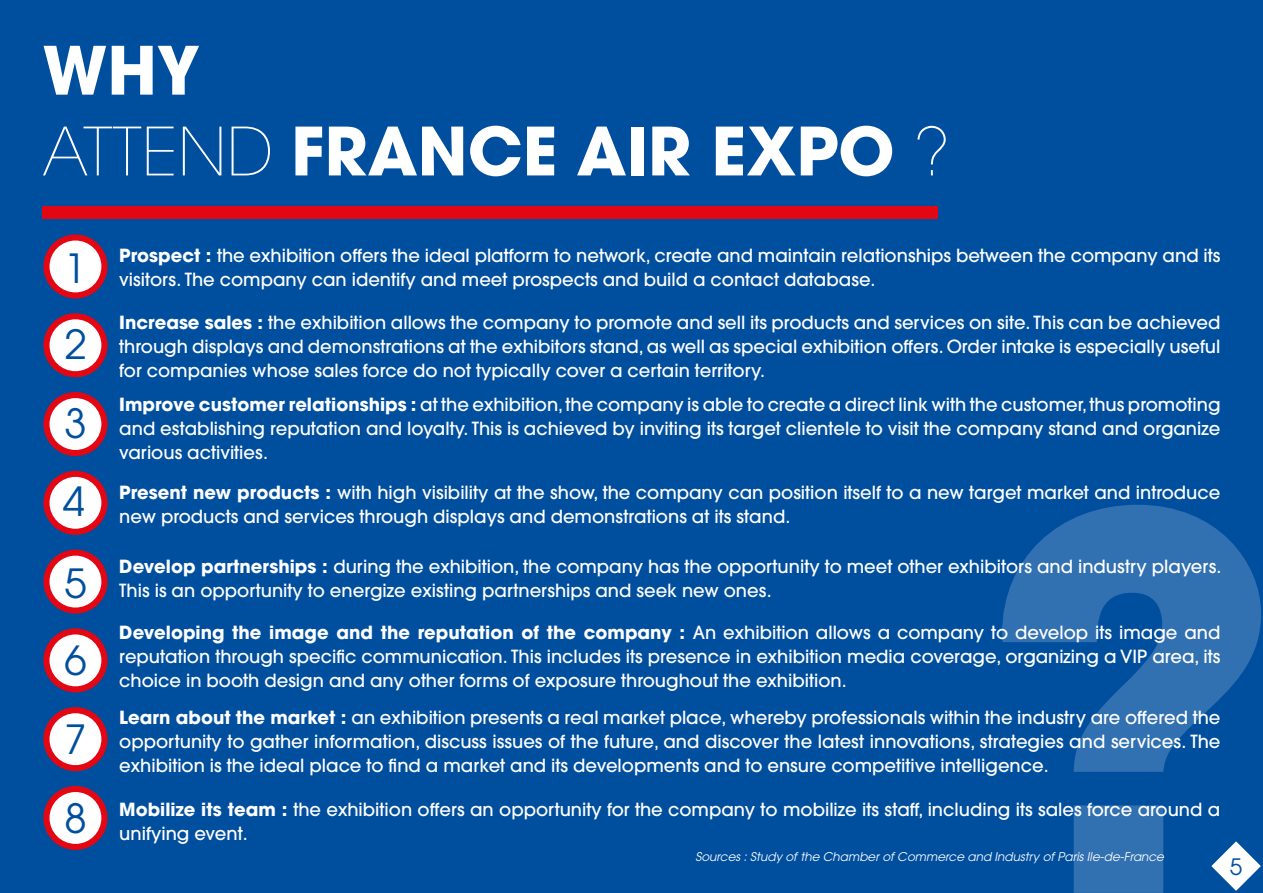
<style>
.page{position:relative;width:1263px;height:893px;background:#004f9f}
.page>*{position:absolute;margin:0;border:0;box-sizing:border-box;transform-origin:0 0}
.t1{font:700 514.8px "Avant Garde";color:#fff}
.t2{font:700 66px/80.8px "Avant Garde";color:#fff}
.t3{font:40.05px/78.6px "Avant Garde";color:#004f9f;text-align:justify}
.t4{font:22.5px "Avant Garde";color:#004f9f}
.t5{font:500 18px/24px "Avant Garde";color:#fff}
.t6{font:italic 12px "Avant Garde";color:#fff}
.s1{font-weight:200}
.s2{font-weight:700}
</style>
<div class="page">
<svg style="left:1211px;top:841px;width:50px;height:50px"></svg>
<div style="left:46px;top:237px;width:58px;height:58px;background:#fff;border-radius:50%"></div>
<div style="left:43px;top:234px;width:64px;height:64px;border:6px solid #e30613;border-radius:50%"></div>
<div style="left:46px;top:316px;width:58px;height:58px;background:#fff;border-radius:50%"></div>
<div style="left:43px;top:313px;width:64px;height:64px;border:6px solid #e30613;border-radius:50%"></div>
<div style="left:46px;top:395px;width:58px;height:58px;background:#fff;border-radius:50%"></div>
<div style="left:43px;top:392px;width:64px;height:64px;border:6px solid #e30613;border-radius:50%"></div>
<div style="left:46px;top:474px;width:58px;height:58px;background:#fff;border-radius:50%"></div>
<div style="left:43px;top:471px;width:64px;height:64px;border:6px solid #e30613;border-radius:50%"></div>
<div style="left:46px;top:553px;width:58px;height:58px;background:#fff;border-radius:50%"></div>
<div style="left:43px;top:550px;width:64px;height:64px;border:6px solid #e30613;border-radius:50%"></div>
<div style="left:46px;top:631px;width:58px;height:58px;background:#fff;border-radius:50%"></div>
<div style="left:43px;top:628px;width:64px;height:64px;border:6px solid #e30613;border-radius:50%"></div>
<div style="left:46px;top:789px;width:58px;height:58px;background:#fff;border-radius:50%"></div>
<div style="left:43px;top:786px;width:64px;height:64px;border:6px solid #e30613;border-radius:50%"></div>
<div style="left:46px;top:710px;width:58px;height:58px;background:#fff;border-radius:50%"></div>
<div style="left:43px;top:707px;width:64px;height:64px;border:6px solid #e30613;border-radius:50%"></div>
<div style="left:43px;top:206px;width:895px;height:12px;background:#e30613"></div>
<h2 class="t2" style="left:43px;top:30px;width:909px">WHY<br><span class="s1">ATTEND</span> FRANCE AIR EXPO <span class="s1">?</span></h2>
<h3 class="t3" style="left:63px;top:229px;width:25px">1<br>2<br>3<br>4<br>5</h3>
<h3 class="t3" style="left:64px;top:620px;width:24px;line-height:79.2px">6<br>7<br>8</h3>
<p class="t5" style="left:119px;top:244px;width:1103px"><span class="s2">Prospect :</span> the exhibition offers the ideal platform to network, create and maintain relationships between the company and its visitors. The company can identify and meet prospects and build a contact database.</p>
<p class="t5" style="left:119px;top:310px;width:1103px;text-align:justify"><span class="s2">Increase sales :</span> the exhibition allows the company to promote and sell its products and services on site. This can be achieved through displays and demonstrations at the exhibitors stand, as well as special exhibition offers. Order intake is especially useful for companies whose sales force do not typically cover a certain territory.</p>
<p class="t5" style="left:119px;top:393px;width:1103px;text-align:justify"><span class="s2">Improve customer relationships :</span> at the exhibition, the company is able to create a direct link with the customer, thus promoting and establishing reputation and loyalty. This is achieved by inviting its target clientele to visit the company stand and organize various activities.</p>
<p class="t5" style="left:119px;top:480px;width:1102px"><span class="s2">Present new products :</span> with high visibility at the show, the company can position itself to a new target market and introduce new products and services through displays and demonstrations at its stand.</p>
<p class="t5" style="left:119px;top:555px;width:1104px"><span class="s2">Develop partnerships :</span> during the exhibition, the company has the opportunity to meet other exhibitors and industry players.<br>This is an opportunity to energize existing partnerships and seek new ones.</p>
<p class="t5" style="left:119px;top:620px;width:1103px;text-align:justify"><span class="s2">Developing the image and the reputation of the company :</span> An exhibition allows a company to develop its image and reputation through specific communication. This includes its presence in exhibition media coverage, organizing a VIP area, its choice in booth design and any other forms of exposure throughout the exhibition.</p>
<p class="t5" style="left:119px;top:705px;width:1103px;text-align:justify"><span class="s2">Learn about the market :</span> an exhibition presents a real market place, whereby professionals within the industry are offered the opportunity to gather information, discuss issues of the future, and discover the latest innovations, strategies and services. The exhibition is the ideal place to find a market and its developments and to ensure competitive intelligence.</p>
<p class="t5" style="left:119px;top:797px;width:1102px"><span class="s2">Mobilize its team :</span> the exhibition offers an opportunity for the company to mobilize its staff, including its sales force around a unifying event.</p>
<h1 class="t1" style="left:977px;top:369px;width:306px">?</h1>
<p class="t6" style="left:695px;top:850px;width:470px">Sources : Study of the Chamber of Commerce and Industry of Paris Ile-de-France</p>
<p class="t4" style="left:1230px;top:853px;width:14px">5</p>
</div>
